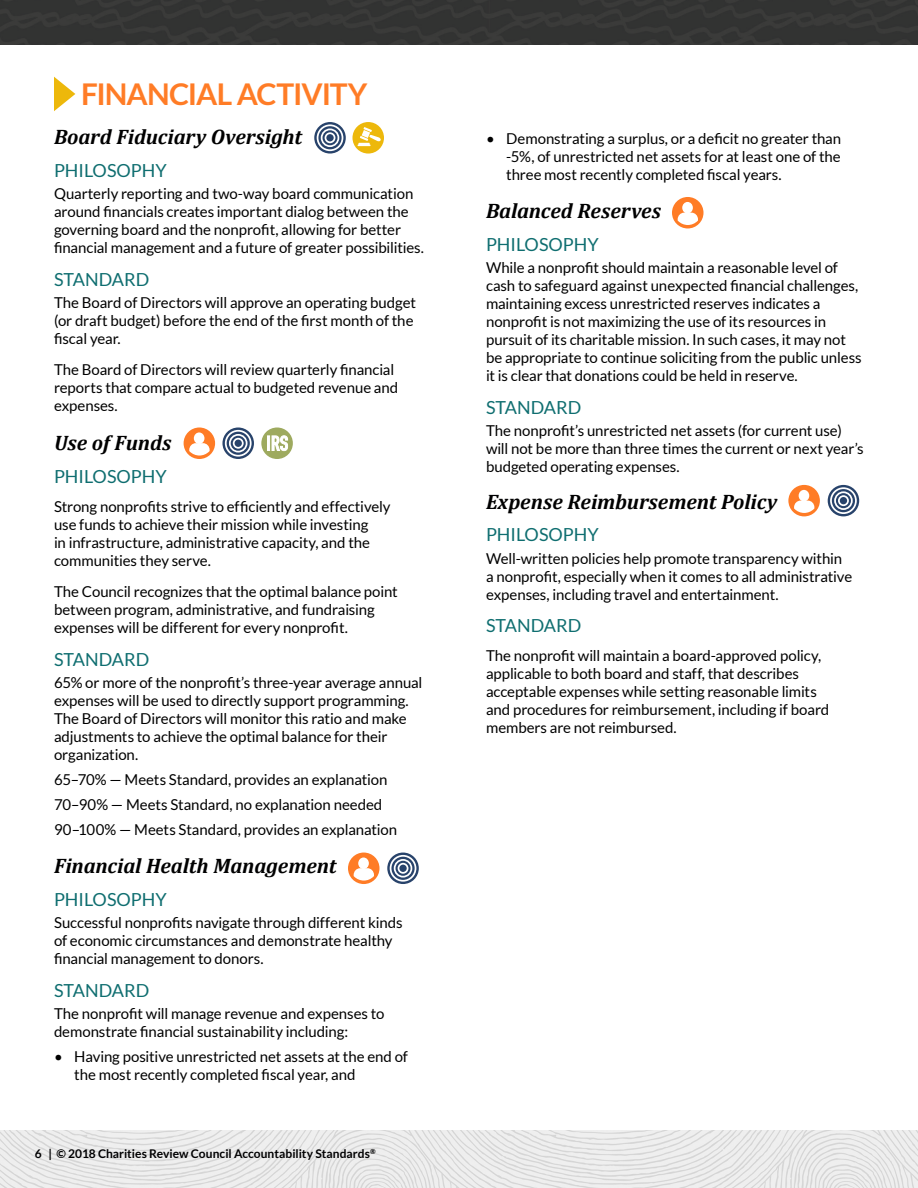
<style>
.page{position:relative;width:918px;height:1188px;background:#fff}
.page>*{position:absolute;margin:0;border:0;box-sizing:border-box;transform-origin:0 0}
.t1{font:700 30px "Lato";letter-spacing:-.035em;color:#ff7c26}
.Cambria_Subhead{font:italic 700 21px "Cambria";letter-spacing:-.005em;color:#000001}
.Blue_Subhead{font:18px "Lato";color:#0f6e70}
.t2{font:15px/18px "Lato";letter-spacing:-.005em;color:#000001}
.t3{font:700 12px "Lato";color:#000001}
</style>
<div class="page">
<img style="left:0;top:1131px;width:918px;height:57px">
<img style="left:0;top:0;width:918px;height:44px">
<svg style="left:54px;top:77px;width:21px;height:34px"></svg>
<div style="left:672px;top:197px;width:32px;height:31px;background:#ff7c26;border-radius:50%"></div>
<svg style="left:678px;top:202px;width:20px;height:23px"></svg>
<div style="left:348px;top:853px;width:32px;height:31px;background:#ff7c26;border-radius:50%"></div>
<svg style="left:354px;top:858px;width:20px;height:23px"></svg>
<svg style="left:387px;top:853px;width:32px;height:31px"></svg>
<svg style="left:390px;top:855px;width:26px;height:27px"></svg>
<div style="left:788px;top:485px;width:32px;height:31px;background:#ff7c26;border-radius:50%"></div>
<svg style="left:794px;top:490px;width:20px;height:23px"></svg>
<div style="left:828px;top:485px;width:31px;height:31px;background:#28436b;border-radius:50%"></div>
<svg style="left:830px;top:487px;width:27px;height:27px"></svg>
<div style="left:184px;top:428px;width:31px;height:31px;background:#ff7c26;border-radius:50%"></div>
<svg style="left:189px;top:432px;width:21px;height:24px"></svg>
<svg style="left:261px;top:428px;width:32px;height:31px"></svg>
<hr style="left:267px;top:436px;width:3px;height:15px;background:#fff">
<svg style="left:272px;top:436px;width:16px;height:15px"></svg>
<svg style="left:222px;top:428px;width:32px;height:31px"></svg>
<svg style="left:225px;top:430px;width:27px;height:27px"></svg>
<svg style="left:314px;top:122px;width:32px;height:32px"></svg>
<svg style="left:317px;top:124px;width:26px;height:27px"></svg>
<svg style="left:352px;top:122px;width:32px;height:32px"></svg>
<svg style="left:358px;top:127px;width:23px;height:19px"></svg>
<p class="t1" style="left:81px;top:77px;width:288px">FINANCIAL ACTIVITY</p>
<p class="Cambria_Subhead" style="left:54px;top:122px;width:250px">Board Fiduciary Oversight</p>
<p class="Blue_Subhead" style="left:54px;top:160px;width:114px">PHILOSOPHY</p>
<p class="t2" style="left:54px;top:184px;width:372px">Quarterly reporting and two-way board communication around financials creates important dialog between the governing board and the nonprofit, allowing for better financial management and a future of greater possibilities.</p>
<p class="Blue_Subhead" style="left:54px;top:269px;width:97px">STANDARD</p>
<p class="t2" style="left:54px;top:293px;width:364px">The Board of Directors will approve an operating budget (or draft budget) before the end of the first month of the fiscal year.</p>
<p class="t2" style="left:54px;top:361px;width:346px">The Board of Directors will review quarterly financial reports that compare actual to budgeted revenue and expenses.</p>
<p class="Cambria_Subhead" style="left:54px;top:428px;width:119px">Use of Funds</p>
<p class="Blue_Subhead" style="left:54px;top:466px;width:114px">PHILOSOPHY</p>
<p class="t2" style="left:54px;top:497px;width:338px">Strong nonprofits strive to efficiently and effectively use funds to achieve their mission while investing<br>in infrastructure, administrative capacity, and the communities they serve.</p>
<p class="t2" style="left:54px;top:583px;width:345px">The Council recognizes that the optimal balance point between program, administrative, and fundraising expenses will be different for every nonprofit.</p>
<p class="Blue_Subhead" style="left:54px;top:649px;width:97px">STANDARD</p>
<p class="t2" style="left:54px;top:674px;width:370px">65% or more of the nonprofit’s three-year average annual expenses will be used to directly support programming.<br>The Board of Directors will monitor this ratio and make adjustments to achieve the optimal balance for their organization.</p>
<p class="t2" style="left:54px;top:770px;width:335px">65–70% — Meets Standard, provides an explanation</p>
<p class="t2" style="left:54px;top:795px;width:330px">70–90% — Meets Standard, no explanation needed</p>
<p class="t2" style="left:54px;top:820px;width:345px">90–100% — Meets Standard, provides an explanation</p>
<p class="Cambria_Subhead" style="left:54px;top:851px;width:284px">Financial Health Management</p>
<p class="Blue_Subhead" style="left:54px;top:889px;width:114px">PHILOSOPHY</p>
<p class="t2" style="left:54px;top:914px;width:350px">Successful nonprofits navigate through different kinds of economic circumstances and demonstrate healthy financial management to donors.</p>
<p class="Blue_Subhead" style="left:54px;top:980px;width:97px">STANDARD</p>
<p class="t2" style="left:54px;top:1005px;width:332px">The nonprofit will manage revenue and expenses to demonstrate financial sustainability including:</p>
<p class="t2" style="left:74px;top:1047px;width:335px;text-indent:-20px">• Having positive unrestricted net assets at the end of the most recently completed fiscal year, and</p>
<p class="t3" style="left:35px;top:1147px;width:342px">6 | © 2018 Charities Review Council Accountability Standards<sup>®</sup></p>
<p class="t2" style="left:506px;top:129px;width:336px;text-align:justify;text-indent:-20px">• Demonstrating a surplus, or a deficit no greater than -5%, of unrestricted net assets for at least one of the three most recently completed fiscal years.</p>
<p class="Cambria_Subhead" style="left:486px;top:196px;width:177px">Balanced Reserves</p>
<p class="Blue_Subhead" style="left:486px;top:234px;width:114px">PHILOSOPHY</p>
<p class="t2" style="left:486px;top:259px;width:377px">While a nonprofit should maintain a reasonable level of cash to safeguard against unexpected financial challenges, maintaining excess unrestricted reserves indicates a nonprofit is not maximizing the use of its resources in pursuit of its charitable mission. In such cases, it may not be appropriate to continue soliciting from the public unless it is clear that donations could be held in reserve.</p>
<p class="Blue_Subhead" style="left:486px;top:397px;width:97px">STANDARD</p>
<p class="t2" style="left:486px;top:422px;width:379px">The nonprofit’s unrestricted net assets (for current use) will not be more than three times the current or next year’s budgeted operating expenses.</p>
<p class="Cambria_Subhead" style="left:486px;top:487px;width:293px">Expense Reimbursement Policy</p>
<p class="Blue_Subhead" style="left:486px;top:525px;width:114px">PHILOSOPHY</p>
<p class="t2" style="left:486px;top:549px;width:368px">Well-written policies help promote transparency within a nonprofit, especially when it comes to all administrative expenses, including travel and entertainment.</p>
<p class="Blue_Subhead" style="left:486px;top:616px;width:97px">STANDARD</p>
<p class="t2" style="left:486px;top:647px;width:345px">The nonprofit will maintain a board-approved policy, applicable to both board and staff, that describes acceptable expenses while setting reasonable limits and procedures for reimbursement, including if board members are not reimbursed.</p>
</div>
